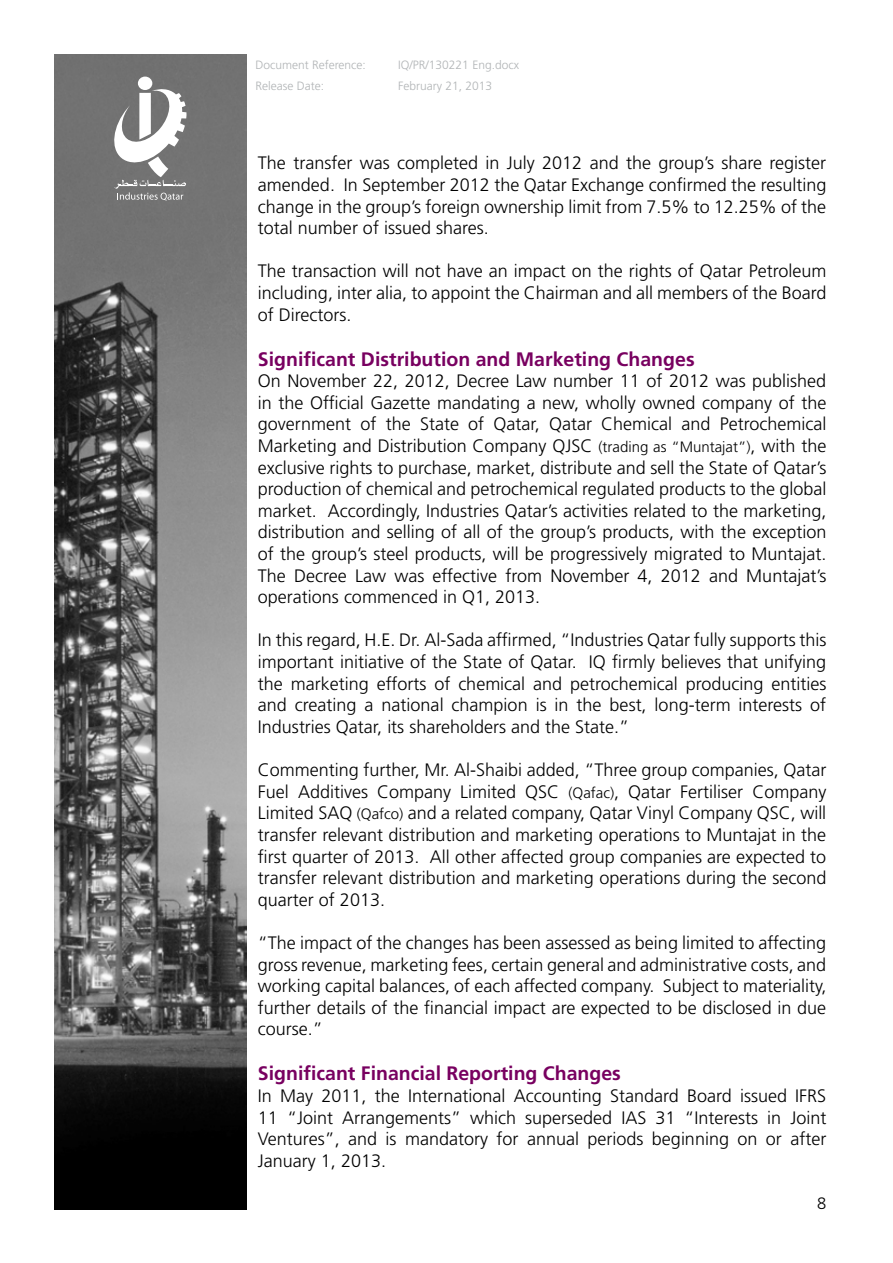
<style>
.page{position:relative;width:893px;height:1263px;background:#fff}
.page>*{position:absolute;margin:0;border:0;box-sizing:border-box;transform-origin:0 0}
.t1{font:700 19.5px "Frutiger LT Std";color:#780060}
.t2{font:300 18px/21.6px "Frutiger LT Std";color:#000;text-align:justify}
.t3{font:300 16.5px "Frutiger LT Std";color:#000}
.t4{font:300 12px "Frutiger LT Std";color:#b1b4b6}
.s1{font-size:15px}
</style>
<div class="page">
<img style="left:54px;top:54px;width:193px;height:1155px">
<div style="left:138px;top:77px;width:14px;height:13px;background:#fff;border-radius:50%"></div>
<svg style="left:110px;top:88px;width:77px;height:113px"></svg>
<p class="t4" style="left:255px;top:58px;width:112px">Document Reference:</p>
<p class="t4" style="left:398px;top:58px;width:122px">IQ/PR/130221 Eng.docx</p>
<p class="t4" style="left:255px;top:79px;width:70px">Release Date:</p>
<p class="t4" style="left:398px;top:79px;width:96px">February 21, 2013</p>
<p class="t2" style="left:258px;top:153px;width:570px">The transfer was completed in July 2012 and the group’s share register amended. In September 2012 the Qatar Exchange confirmed the resulting change in the group’s foreign ownership limit from 7.5% to 12.25% of the total number of issued shares.</p>
<p class="t2" style="left:258px;top:261px;width:570px">The transaction will not have an impact on the rights of Qatar Petroleum including, inter alia, to appoint the Chairman and all members of the Board of Directors.</p>
<p class="t1" style="left:258px;top:347px;width:438px">Significant Distribution and Marketing Changes</p>
<p class="t2" style="left:258px;top:370px;width:570px">On November 22, 2012, Decree Law number 11 of 2012 was published in the Official Gazette mandating a new, wholly owned company of the government of the State of Qatar, Qatar Chemical and Petrochemical Marketing and Distribution Company QJSC <span class="s1">(trading as “Muntajat”)</span>, with the exclusive rights to purchase, market, distribute and sell the State of Qatar’s production of chemical and petrochemical regulated products to the global market. Accordingly, Industries Qatar’s activities related to the marketing, distribution and selling of all of the group’s products, with the exception of the group’s steel products, will be progressively migrated to Muntajat.<br>The Decree Law was effective from November 4, 2012 and Muntajat’s operations commenced in Q1, 2013.</p>
<p class="t2" style="left:258px;top:630px;width:570px">In this regard, H.E. Dr. Al-Sada affirmed, “Industries Qatar fully supports this important initiative of the State of Qatar. IQ firmly believes that unifying the marketing efforts of chemical and petrochemical producing entities and creating a national champion is in the best, long-term interests of Industries Qatar, its shareholders and the State.”</p>
<p class="t2" style="left:258px;top:759px;width:570px">Commenting further, Mr. Al-Shaibi added, “Three group companies, Qatar Fuel Additives Company Limited QSC <span class="s1">(Qafac)</span>, Qatar Fertiliser Company Limited SAQ <span class="s1">(Qafco)</span> and a related company, Qatar Vinyl Company QSC, will transfer relevant distribution and marketing operations to Muntajat in the first quarter of 2013. All other affected group companies are expected to transfer relevant distribution and marketing operations during the second quarter of 2013.</p>
<p class="t2" style="left:258px;top:932px;width:570px">“The impact of the changes has been assessed as being limited to affecting gross revenue, marketing fees, certain general and administrative costs, and working capital balances, of each affected company. Subject to materiality, further details of the financial impact are expected to be disclosed in due course.”</p>
<p class="t1" style="left:258px;top:1062px;width:364px">Significant Financial Reporting Changes</p>
<p class="t2" style="left:258px;top:1085px;width:570px">In May 2011, the International Accounting Standard Board issued IFRS 11 “Joint Arrangements” which superseded IAS 31 “Interests in Joint Ventures”, and is mandatory for annual periods beginning on or after January 1, 2013.</p>
<p class="t3" style="left:817px;top:1194px;width:11px">8</p>
</div>
